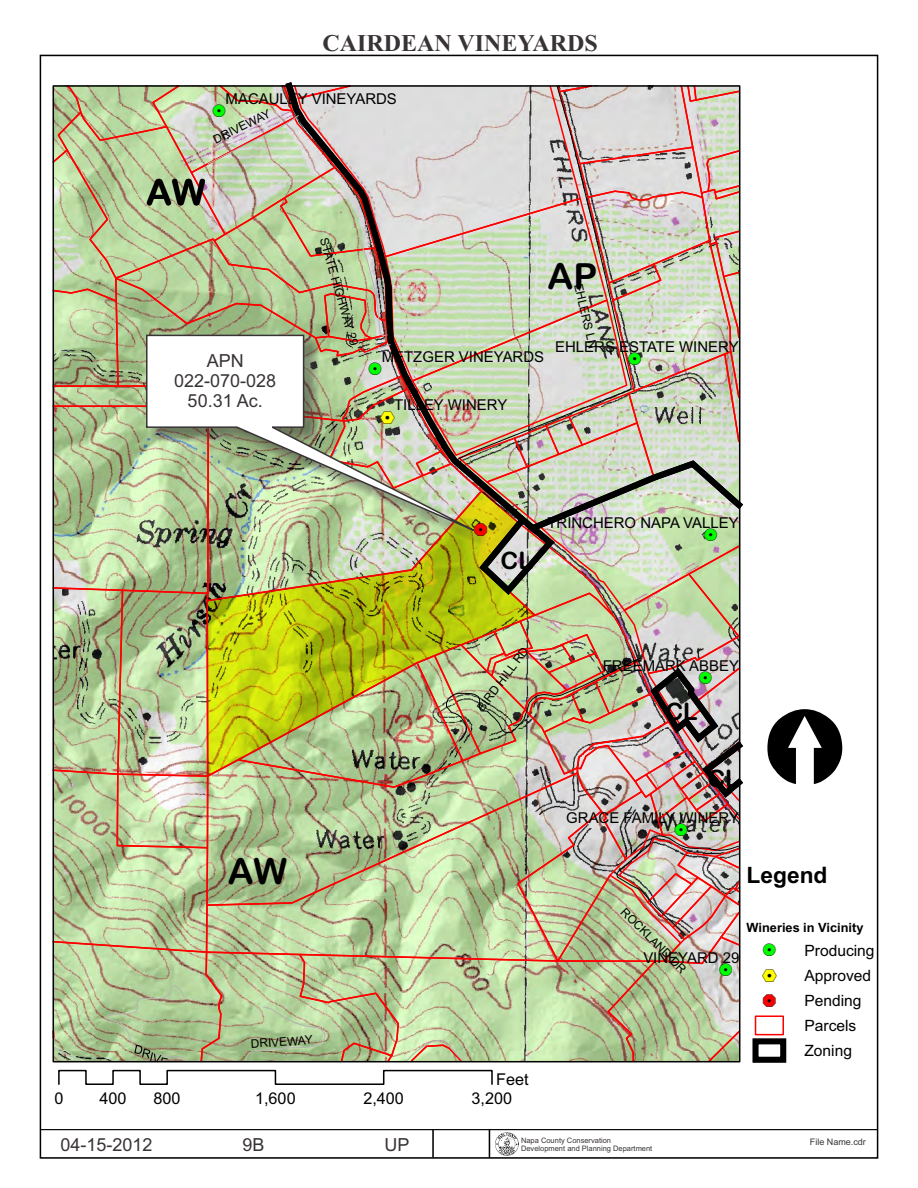
<style>
.page{position:relative;width:918px;height:1188px;background:#fff}
.page>*{position:absolute;margin:0;border:0;box-sizing:border-box;transform-origin:0 0}
.t1{font:93.6px "ESRI North";color:#000}
.t2{font:36px "Arial Rounded MT Bold";color:#000}
.t3{font:700 24px "Times New Roman";color:#383336}
.t4{font:24px "Arial Rounded MT Bold";color:#000}
.t5{font:700 22.8px "Arial";color:#000}
.t6{font:21.15px "ESRI Default Marker";color:#ff0}
.t7{font:18px/20.1px "Arial";color:#383336;text-align:center}
.t8{font:18px "ESRI Default Marker";color:#0f0}
.t9{font:18px "ESRI Default Marker";color:#f00}
.t10{font:16.2px "Arial";color:#000}
.t11{font:15.6px/25px "Arial";color:#000}
.t12{font:15px "Arial";color:#000}
.t13{font:700 12.75px "Arial";color:#000}
.t14{font:11.85px "Arial";color:#000}
.t15{font:9px "Arial";color:#383336}
.t16{font:7.5px "Arial";color:#383336}
.s1{color:#000}
</style>
<div class="page">
<hr style="left:41px;top:1129px;width:836px;height:1px;background:#000">
<hr style="left:432px;top:1129px;width:2px;height:29px;background:#000">
<svg style="left:489px;top:1130px;width:1px;height:28px"></svg>
<img style="left:495px;top:1133px;width:23px;height:23px">
<img style="left:52px;top:84px;width:735px;height:1001px">
<img style="left:145px;top:334px;width:372px;height:217px">
<h3 class="t3" style="left:323px;top:35px;width:277px">CAIRDEAN VINEYARDS</h3>
<p class="t12" style="left:226px;top:93px;width:173px">MACAULEY VINEYARDS</p>
<p class="t8" style="left:213px;top:105px;width:14px">!<span class="s1">.</span></p>
<p class="t14" style="left:212px;top:136px;width:64px;rotate:-26deg">DRIVEWAY</p>
<h2 class="t2" style="left:146px;top:179px;width:61px">AW</h2>
<p class="t7" style="left:174px;top:352px;width:104px">APN<br>022-070-028<br>50.31 Ac.</p>
<p class="t14" style="left:328px;top:237px;width:113px;rotate:74deg">STATE HIGHWAY 29</p>
<h2 class="t2" style="left:548px;top:263px;width:51px">AP</h2>
<p class="t14" style="left:583px;top:283px;width:68px;rotate:77deg">EHLERS LN</p>
<p class="t12" style="left:555px;top:341px;width:185px">EHLERS ESTATE WINERY</p>
<p class="t12" style="left:382px;top:352px;width:164px">METZGER VINEYARDS</p>
<p class="t8" style="left:629px;top:352px;width:14px">!<span class="s1">.</span></p>
<p class="t8" style="left:369px;top:363px;width:14px">!<span class="s1">.</span></p>
<h3 class="t6" style="left:380px;top:409px;width:16px">%<span class="s1">2</span></h3>
<p class="t12" style="left:394px;top:399px;width:115px">TILLEY WINERY</p>
<h2 class="t2" style="left:228px;top:857px;width:61px">AW</h2>
<p class="t14" style="left:251px;top:1039px;width:64px;rotate:-4deg">DRIVEWAY</p>
<p class="t9" style="left:474px;top:524px;width:14px">&amp;<span class="s1">3</span></p>
<h3 class="t4" style="left:501px;top:551px;width:34px">CL</h3>
<p class="t12" style="left:547px;top:517px;width:193px">TRINCHERO NAPA VALLEY</p>
<p class="t8" style="left:705px;top:529px;width:14px">!<span class="s1">.</span></p>
<p class="t14" style="left:476px;top:707px;width:78px;rotate:-53deg">BIRD HILL RD</p>
<p class="t10" style="left:496px;top:1073px;width:34px">Feet</p>
<p class="t12" style="left:603px;top:660px;width:138px">FREEMARK ABBEY</p>
<p class="t8" style="left:699px;top:672px;width:14px">!<span class="s1">.</span></p>
<h3 class="t4" style="left:665px;top:702px;width:34px">CL</h3>
<h3 class="t4" style="left:707px;top:770px;width:34px">CL</h3>
<p class="t12" style="left:566px;top:812px;width:174px">GRACE FAMILY WINERY</p>
<p class="t8" style="left:675px;top:823px;width:14px">!<span class="s1">.</span></p>
<h1 class="t1" style="left:767px;top:700px;width:76px">[</h1>
<h3 class="t5" style="left:747px;top:866px;width:82px">Legend</h3>
<p class="t13" style="left:747px;top:923px;width:118px">Wineries in Vicinity</p>
<p class="t8" style="left:763px;top:944px;width:14px">!<span class="s1">.</span></p>
<p class="t11" style="left:804px;top:939px;width:72px">Producing</p>
<h3 class="t6" style="left:762px;top:967px;width:16px">%<span class="s1">2</span></h3>
<p class="t11" style="left:804px;top:964px;width:68px">Approved</p>
<p class="t9" style="left:763px;top:994px;width:14px">&amp;<span class="s1">3</span></p>
<p class="t11" style="left:804px;top:989px;width:59px">Pending<br>Parcels<br>Zoning</p>
<p class="t14" style="left:626px;top:906px;width:88px;rotate:45deg">ROCKLAND DR</p>
<p class="t12" style="left:643px;top:952px;width:98px">VINEYARD 29</p>
<p class="t8" style="left:719px;top:963px;width:14px">!<span class="s1">.</span></p>
<p class="t10" style="left:54px;top:1092px;width:11px">0</p>
<p class="t10" style="left:99px;top:1092px;width:29px">400</p>
<p class="t10" style="left:154px;top:1092px;width:29px">800</p>
<p class="t10" style="left:255px;top:1092px;width:42px">1,600</p>
<p class="t10" style="left:363px;top:1092px;width:42px">2,400</p>
<p class="t10" style="left:472px;top:1092px;width:42px">3,200</p>
<p class="t7" style="left:60px;top:1136px;width:94px">04-15-2012</p>
<p class="t7" style="left:243px;top:1136px;width:24px">9B</p>
<p class="t7" style="left:385px;top:1136px;width:26px">UP</p>
<p class="t16" style="left:521px;top:1138px;width:92px">Napa County Conservation</p>
<p class="t15" style="left:810px;top:1138px;width:58px">File Name.cdr</p>
<p class="t16" style="left:521px;top:1146px;width:133px">Development and Planning Department</p>
</div>
